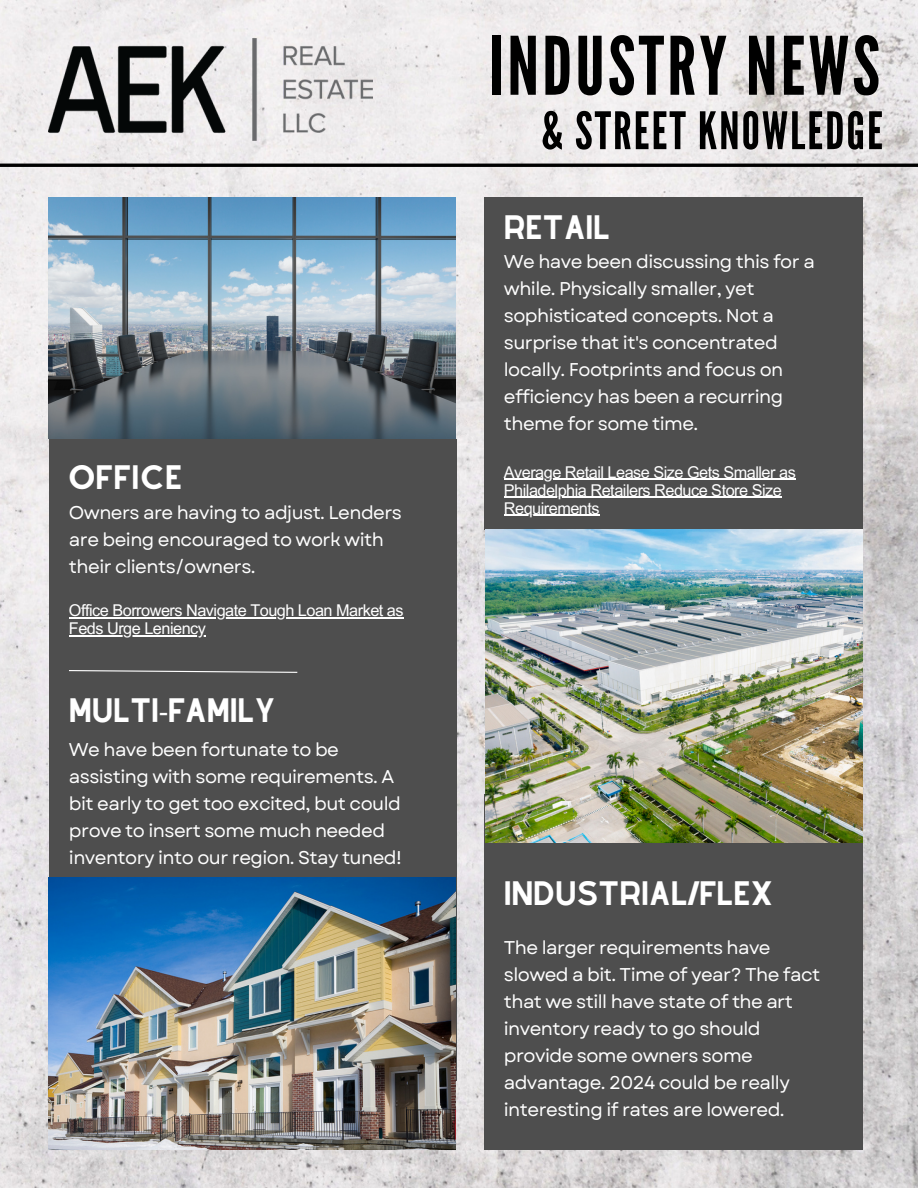
<style>
.page{position:relative;width:918px;height:1188px;background:#fff}
.page>*{position:absolute;margin:0;border:0;box-sizing:border-box;transform-origin:0 0}
.t1{font:80.4px "League Gothic";letter-spacing:.04em;color:#000}
.t2{font:51.6px "League Gothic";letter-spacing:.04em;color:#000}
.t3{font:29.7px "Alyssum Sans";letter-spacing:-.03em;color:#fff}
.t4{font:18.45px/27px "Garet";letter-spacing:-.03em;color:#fff}
.t5{font:16.2px/18px "Arial MT Pro";letter-spacing:-.03em;color:#fff}
.s1{font-family:"Noto Sans"}
</style>
<div class="page">
<img style="left:0;top:0;width:918px;height:1188px">
<div style="left:49px;top:439px;width:407px;height:641px;background:#4e4e4e"></div>
<img style="left:49px;top:197px;width:407px;height:242px">
<div style="left:484px;top:795px;width:378px;height:355px;background:#4e4e4e"></div>
<div style="left:484px;top:198px;width:378px;height:332px;background:#4e4e4e"></div>
<img style="left:485px;top:530px;width:377px;height:313px">
<img style="left:49px;top:878px;width:407px;height:272px">
<hr style="left:0;top:164px;width:918px;height:3px;background:#000">
<img style="left:49px;top:39px;width:324px;height:102px">
<svg style="left:69px;top:670px;width:229px;height:3px"></svg>
<hr style="left:504px;top:479px;width:291px;height:1px;background:#fff">
<hr style="left:504px;top:497px;width:277px;height:1px;background:#fff">
<hr style="left:504px;top:515px;width:95px;height:1px;background:#fff">
<hr style="left:69px;top:618px;width:334px;height:1px;background:#fff">
<hr style="left:69px;top:636px;width:137px;height:1px;background:#fff">
<p class="t3" style="left:69px;top:460px;width:115px">OFFICE</p>
<p class="t4" style="left:69px;top:499px;width:335px">Owners are having to adjust. Lenders are being encouraged to work with their clients/owners.</p>
<p class="t5" style="left:69px;top:604px;width:336px">Office Borrowers Navigate Tough Loan Market as<br>Feds Urge Leniency</p>
<p class="t3" style="left:69px;top:693px;width:209px">MULTI<span class="s1">-</span>FAMILY</p>
<p class="t4" style="left:69px;top:737px;width:334px">We have been fortunate to be assisting with some requirements. A bit early to get too excited, but could prove to insert some much needed inventory into our region. Stay tuned!</p>
<p class="t1" style="left:489px;top:20px;width:392px">INDUSTRY NEWS</p>
<p class="t2" style="left:541px;top:101px;width:343px">&amp; STREET KNOWLEDGE</p>
<p class="t3" style="left:503px;top:209px;width:109px">RETAIL</p>
<p class="t4" style="left:504px;top:249px;width:312px">We have been discussing this for a while. Physically smaller, yet sophisticated concepts. Not a surprise that it's concentrated locally. Footprints and focus on efficiency has been a recurring theme for some time.</p>
<p class="t5" style="left:504px;top:465px;width:293px">Average Retail Lease Size Gets Smaller as<br>Philadelphia Retailers Reduce Store Size<br>Requirements</p>
<p class="t3" style="left:503px;top:876px;width:272px">INDUSTRIAL/FLEX</p>
<p class="t4" style="left:504px;top:934px;width:318px">The larger requirements have slowed a bit. Time of year? The fact that we still have state of the art inventory ready to go should provide some owners some advantage. 2024 could be really interesting if rates are lowered.</p>
</div>
